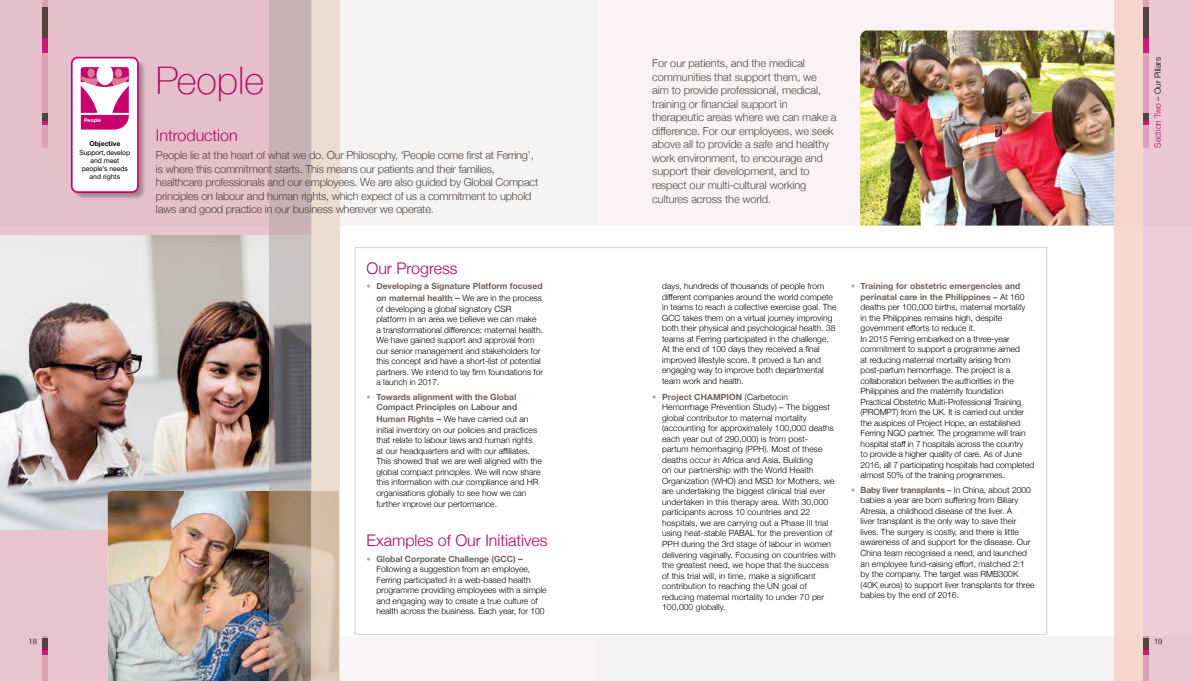
<style>
.page{position:relative;width:1191px;height:681px;background:#fff}
.page>*{position:absolute;margin:0;border:0;box-sizing:border-box;transform-origin:0 0}
.t1{font:100 38px "Helvetica Neue";color:#b4005e}
.t2{font:300 16px "Helvetica Neue";color:#b4005e}
.t3{font:300 11px/13.5px "Helvetica Neue";letter-spacing:-.02em;color:#51443f}
.t4{font:300 8.5px/10.5px "Helvetica Neue";color:#000}
.t5{font:700 8.5px/12px "Helvetica Neue";color:#6d605b;text-align:right}
.t6{font:300 7.5px "Helvetica Neue";color:#000}
.t7{font:6.8px/8.2px "Helvetica Neue";color:#000;text-align:center}
.t8{font:700 6.8px "Helvetica Neue";color:#000}
.t9{font:700 5.2px "Helvetica Neue";color:#fff}
.s1{font-weight:300;color:#aca3a0}
.s2{font-size:9.5px}
.s3{font-weight:300;color:#000}
.s4{font-weight:700;color:#6d605b}
.s5{font-weight:700;font-size:9.5px;color:#6d605b}
.s6{color:#aca3a0}
.s7{color:#b4005e}
</style>
<div class="page">
<div style="left:595px;top:635px;width:596px;height:45px;background:#f4f3f2"></div>
<div style="left:312px;top:635px;width:283px;height:45px;background:#f8eeef"></div>
<div style="left:595px;top:0;width:596px;height:225px;background:#faf2f4"></div>
<div style="left:0;top:0;width:595px;height:225px;background:#f5f4f4"></div>
<div style="left:0;top:0;width:312px;height:680px;background:#e5bfca"></div>
<img style="left:0;top:235px;width:269px;height:294px">
<img style="left:108px;top:490px;width:161px;height:190px">
<div style="left:1114px;top:0;width:77px;height:680px;background:#edcdd6"></div>
<svg style="left:269px;top:0;width:43px;height:680px;background:#a69895"></svg>
<svg style="left:312px;top:0;width:28px;height:680px;background:#e7d6c8"></svg>
<div style="left:74px;top:59px;width:72px;height:141px;background:#000;opacity:.3"></div>
<div style="left:72px;top:58px;width:65px;height:133px;background:#fff;border-radius:6px"></div>
<div style="left:71px;top:57px;width:68px;height:136px;border:2px solid #ca006c;border-radius:6px"></div>
<svg style="left:79px;top:67px;width:51px;height:62px"></svg>
<div style="left:43px;top:635px;width:5px;height:45px;background:#db9cae"></div>
<div style="left:43px;top:638px;width:5px;height:11px;background:#51443f"></div>
<svg style="left:43px;top:649px;width:5px;height:5px"></svg>
<div style="left:1142px;top:635px;width:6px;height:45px;background:#db9cae"></div>
<div style="left:1142px;top:638px;width:6px;height:11px;background:#51443f"></div>
<svg style="left:1142px;top:649px;width:6px;height:5px"></svg>
<div style="left:43px;top:0;width:5px;height:147px;background:#db9cae"></div>
<div style="left:43px;top:8px;width:5px;height:30px;background:#51443f"></div>
<div style="left:43px;top:38px;width:5px;height:15px;background:#cc1876"></div>
<div style="left:43px;top:113px;width:5px;height:8px;background:#51443f"></div>
<svg style="left:43px;top:121px;width:5px;height:3px"></svg>
<div style="left:1142px;top:0;width:6px;height:147px;background:#db9cae"></div>
<div style="left:1142px;top:8px;width:6px;height:30px;background:#51443f"></div>
<div style="left:1142px;top:38px;width:6px;height:15px;background:#cc1876"></div>
<div style="left:1142px;top:113px;width:6px;height:8px;background:#51443f"></div>
<svg style="left:1142px;top:121px;width:6px;height:3px"></svg>
<div style="left:1114px;top:0;width:28px;height:680px;background:#f7d8ce"></div>
<img style="left:860px;top:30px;width:254px;height:195px">
<p class="t9" style="left:84px;top:116px;width:19px">People</p>
<p class="t8" style="left:89px;top:140px;width:32px">Objective</p>
<p class="t7" style="left:80px;top:148px;width:52px">Support, develop and meet people’s needs and rights</p>
<h1 class="t1" style="left:156px;top:51px;width:110px">People</h1>
<h2 class="t2" style="left:156px;top:123px;width:83px">Introduction</h2>
<p class="t3" style="left:156px;top:148px;width:384px">People lie at the heart of what we do. Our Philosophy, ‘People come first at Ferring’, is where this commitment starts. This means our patients and their families, healthcare professionals and our employees. We are also guided by Global Compact principles on labour and human rights, which expect of us a commitment to uphold laws and good practice in our business wherever we operate.</p>
<h2 class="t2" style="left:366px;top:255px;width:93px">Our Progress</h2>
<p class="t5" style="left:366px;top:280px;width:177px"><span class="s1">•</span> Developing a Signature Platform focused on maternal health <span class="s2">–</span> <span class="s3">We are in the process</span></p>
<p class="t4" style="left:376px;top:303px;width:168px">of developing a global signatory CSR platform in an area we believe we can make<br>a transformational difference: maternal health.<br>We have gained support and approval from our senior management and stakeholders for this concept and have a short-list of potential partners. We intend to lay firm foundations for a launch in 2017.</p>
<p class="t5" style="left:366px;top:391px;width:152px;line-height:10.5px"><span class="s1">•</span> Towards alignment with the Global<br>Compact Principles on Labour and</p>
<p class="t4" style="left:376px;top:413px;width:167px"><span class="s4">Human Rights</span> <span class="s5">–</span> We have carried out an initial inventory on our policies and practices that relate to labour laws and human rights<br>at our headquarters and with our affiliates.<br>This showed that we are well aligned with the global compact principles. We will now share this information with our compliance and HR organisations globally to see how we can further improve our performance.</p>
<h2 class="t2" style="left:366px;top:526px;width:183px">Examples of Our Initiatives</h2>
<p class="t4" style="left:376px;top:553px;width:172px;text-indent:-10px"><span class="s6">•</span> <span class="s4">Global Corporate Challenge (GCC)</span> <span class="s5">– </span>Following a suggestion from an employee, Ferring participated in a web-based health programme providing employees with a simple and engaging way to create a true culture of health across the business. Each year, for 100</p>
<p class="t3" style="left:652px;top:56px;width:186px">For our patients, and the medical communities that support them, we<br>aim to provide professional, medical, training or financial support in therapeutic areas where we can make a difference. For our employees, we seek above all to provide a safe and healthy work environment, to encourage and support their development, and to respect our multi-cultural working cultures across the world.</p>
<p class="t4" style="left:662px;top:280px;width:176px">days, hundreds of thousands of people from different companies around the world compete in teams to reach a collective exercise goal. The GCC takes them on a virtual journey improving both their physical and psychological health. 38 teams at Ferring participated in the challenge.<br>At the end of 100 days they received a final improved lifestyle score. It proved a fun and engaging way to improve both departmental team work and health.</p>
<p class="t4" style="left:662px;top:391px;width:175px;text-indent:-10px"><span class="s6">•</span> <span class="s4">Project CHAMPION</span> (Carbetocin Hemorrhage Prevention Study) <span class="s4">–</span> The biggest global contributor to maternal mortality (accounting for approximately 100,000 deaths each year out of 290,000) is from post&shy;partum hemorrhaging (PPH). Most of these deaths occur in Africa and Asia. Building<br>on our partnership with the World Health Organization (WHO) and MSD for Mothers, we are undertaking the biggest clinical trial ever undertaken in this therapy area. With 30,000 participants across 10 countries and 22 hospitals, we are carrying out a Phase III trial using heat-stable PABAL for the prevention of PPH during the 3rd stage of labour in women delivering vaginally. Focusing on countries with the greatest need, we hope that the success of this trial will, in time, make a significant contribution to reaching the UN goal of reducing maternal mortality to under 70 per 100,000 globally.</p>
<p class="t4" style="left:860px;top:280px;width:175px;text-indent:-10px"><span class="s6">•</span> <span class="s4">Training for obstetric emergencies and perinatal care in the Philippines –</span> At 160 deaths per 100,000 births, maternal mortality<br>in the Philippines remains high, despite government efforts to reduce it.<br>In 2015 Ferring embarked on a three-year commitment to support a programme aimed<br>at reducing maternal mortality arising from post-partum hemorrhage. The project is a collaboration between the authorities in the Philippines and the maternity foundation Practical Obstetric Multi-Professional Training (PROMPT) from the UK. It is carried out under the auspices of Project Hope, an established Ferring NGO partner. The programme will train hospital staff in 7 hospitals across the country<br>to provide a higher quality of care. As of June 2016, all 7 participating hospitals had completed almost 50% of the training programmes.</p>
<p class="t4" style="left:860px;top:484px;width:175px;text-indent:-10px"><span class="s6">•</span> <span class="s4">Baby liver transplants –</span> In China, about 2000 babies a year are born suffering from Biliary Atresia, a childhood disease of the liver. A<br>liver transplant is the only way to save their lives. The surgery is costly, and there is little awareness of and support for the disease. Our China team recognised a need, and launched an employee fund-raising effort, matched 2:1 by the company. The target was RMB300K (40K euros) to support liver transplants for three babies by the end of 2016.</p>
<p class="t4" style="left:1152px;top:148px;width:92px;rotate:-90deg"><span class="s7">Section Two</span> – Our Pillars</p>
<p class="t6" style="left:29px;top:635px;width:10px">18</p>
<p class="t6" style="left:1154px;top:635px;width:10px">19</p>
</div>
